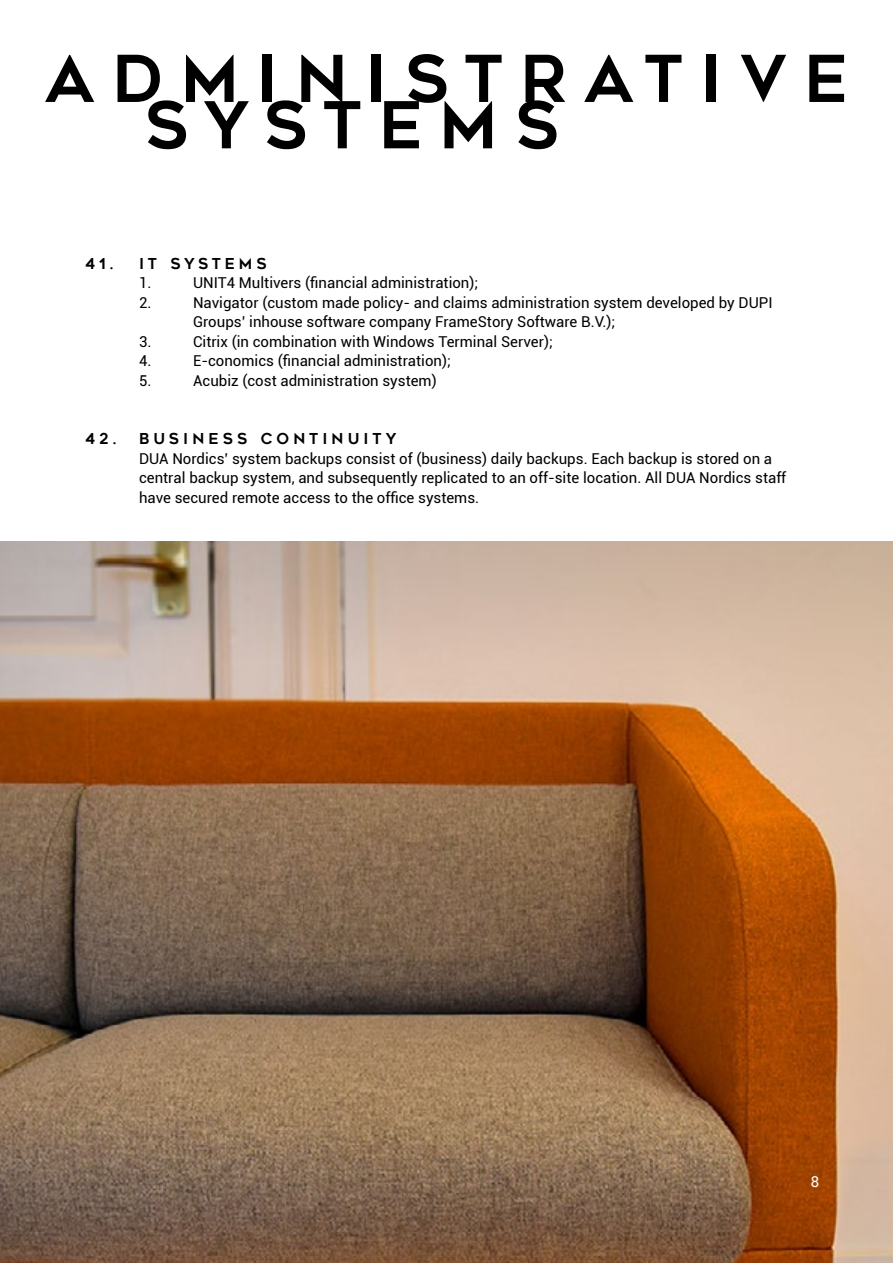
<style>
.page{position:relative;width:893px;height:1263px;background:#fff}
.page>*{position:absolute;margin:0;border:0;box-sizing:border-box;transform-origin:0 0}
.t1{font:64.5px/46.3px "Geometos";letter-spacing:.275em;color:#000}
.t2{font:15px/19.5px "Roboto";color:#000}
.t3{font:15px "Geometos";letter-spacing:.275em;color:#000}
.t4{font:15px "Geometos";letter-spacing:.245em;color:#000}
.t5{font:15px "Roboto";color:#fff}
</style>
<div class="page">
<img style="left:0;top:542px;width:893px;height:721px">
<h1 class="t1" style="left:145px;top:56px;width:705px;text-indent:-100px">ADMINISTRATIVE<br>SYSTEMS</h1>
<p class="t4" style="left:85px;top:255px;width:183px">41. IT SYSTEMS</p>
<p class="t2" style="left:139px;top:272px;width:14px">1.</p>
<p class="t2" style="left:193px;top:272px;width:287px">UNIT4 Multivers (financial administration);</p>
<p class="t2" style="left:139px;top:292px;width:14px">2.</p>
<p class="t2" style="left:193px;top:292px;width:581px">Navigator (custom made policy- and claims administration system developed by DUPI<br>Groups’ inhouse software company FrameStory Software B.V.);</p>
<p class="t2" style="left:139px;top:331px;width:14px">3.</p>
<p class="t2" style="left:193px;top:331px;width:361px">Citrix (in combination with Windows Terminal Server);</p>
<p class="t2" style="left:139px;top:350px;width:14px">4.</p>
<p class="t2" style="left:193px;top:350px;width:259px">E-conomics (financial administration);</p>
<p class="t2" style="left:139px;top:370px;width:14px">5.</p>
<p class="t2" style="left:193px;top:370px;width:245px">Acubiz (cost administration system)</p>
<p class="t3" style="left:85px;top:430px;width:313px">42. BUSINESS CONTINUITY</p>
<p class="t2" style="left:139px;top:448px;width:649px">DUA Nordics’ system backups consist of (business) daily backups. Each backup is stored on a central backup system, and subsequently replicated to an off-site location. All DUA Nordics staff have secured remote access to the office systems.</p>
<p class="t5" style="left:811px;top:1171px;width:10px">8</p>
</div>
